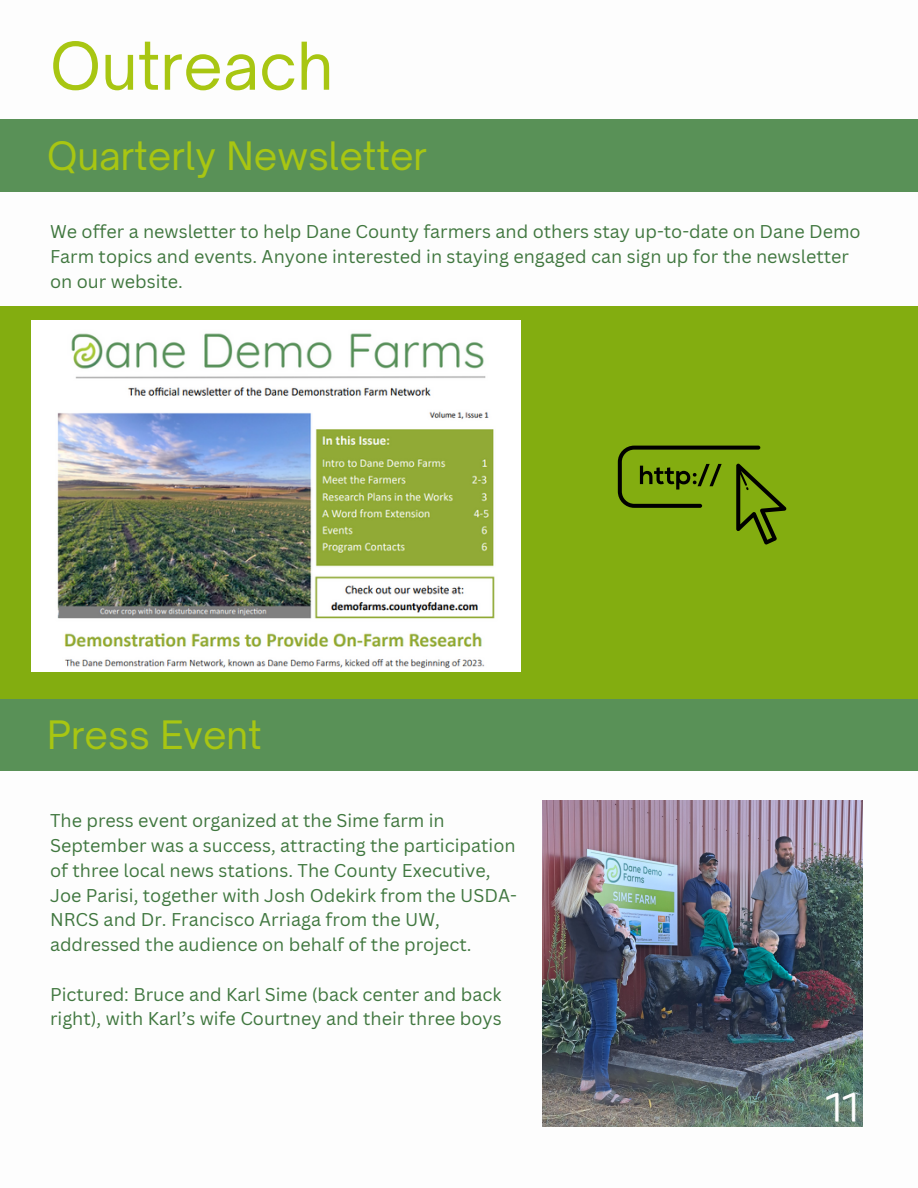
<style>
.page{position:relative;width:918px;height:1188px;background:#fff}
.page>*{position:absolute;margin:0;border:0;box-sizing:border-box;transform-origin:0 0}
.t1{font:63px "Open Sauce One";color:#a8c612}
.t2{font:39.15px "Binate Display";color:#fdfdfd}
.t3{font:37.5px "Open Sauce One";color:#a8c612}
.t4{font:18px/24.8px "Canva Sans";color:#40773f}
</style>
<div class="page">
<div style="left:0;top:120px;width:918px;height:72px;background:#599157"></div>
<div style="left:0;top:699px;width:918px;height:72px;background:#599157"></div>
<div style="left:0;top:306px;width:918px;height:393px;background:#83ad10"></div>
<img style="left:31px;top:321px;width:490px;height:351px">
<svg style="left:618px;top:446px;width:168px;height:99px"></svg>
<img style="left:543px;top:800px;width:319px;height:326px">
<h1 class="t1" style="left:50px;top:27px;width:285px">Outreach</h1>
<h3 class="t3" style="left:47px;top:132px;width:382px">Quarterly Newsletter</h3>
<p class="t4" style="left:50px;top:219px;width:812px">We offer a newsletter to help Dane County farmers and others stay up-to-date on Dane Demo<br>Farm topics and events. Anyone interested in staying engaged can sign up for the newsletter on our website.</p>
<h3 class="t3" style="left:47px;top:711px;width:216px">Press Event</h3>
<p class="t4" style="left:50px;top:808px;width:468px">The press event organized at the Sime farm in September was a success, attracting the participation of three local news stations. The County Executive, Joe Parisi, together with Josh Odekirk from the USDA-NRCS and Dr. Francisco Arriaga from the UW, addressed the audience on behalf of the project.</p>
<p class="t4" style="left:50px;top:981px;width:453px">Pictured: Bruce and Karl Sime (back center and back right), with Karl’s wife Courtney and their three boys</p>
<h2 class="t2" style="left:826px;top:1070px;width:35px">11</h2>
</div>
